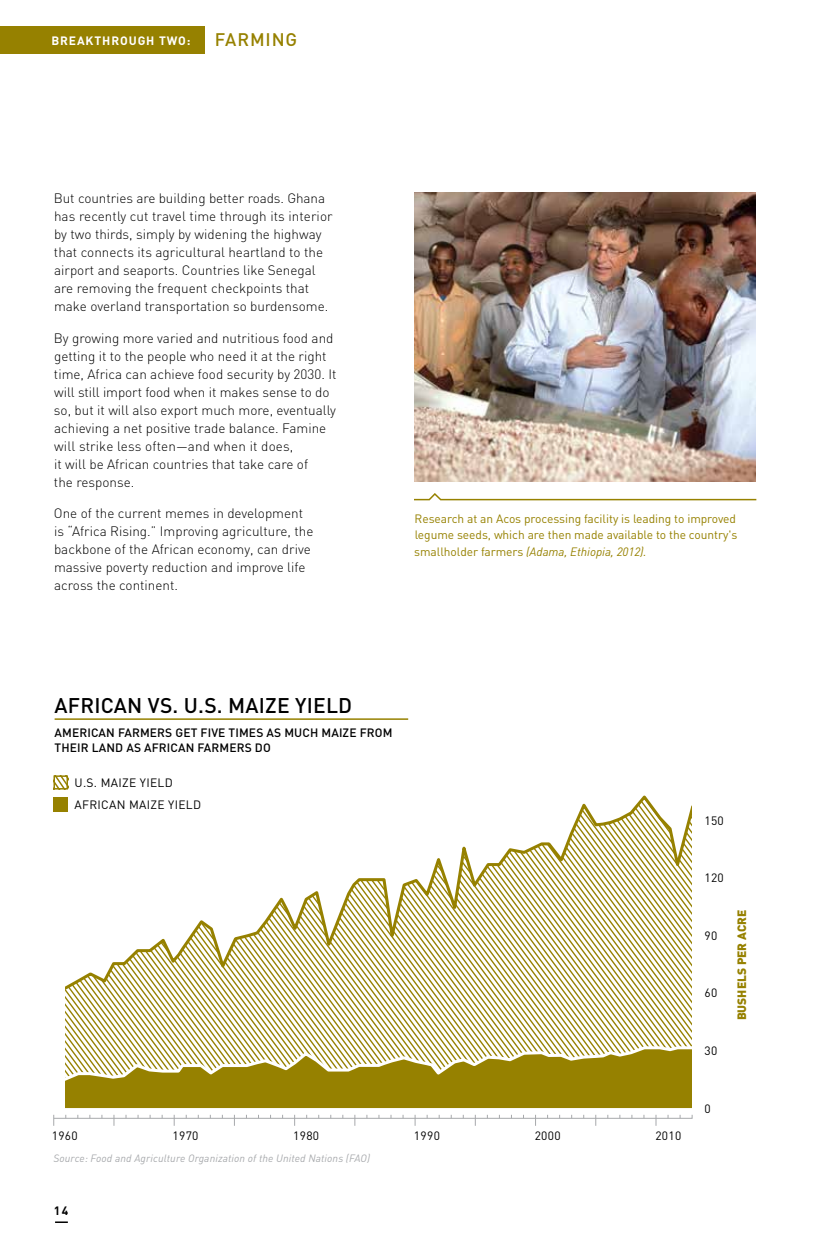
<style>
.page{position:relative;width:837px;height:1256px;background:#fff}
.page>*{position:absolute;margin:0;border:0;box-sizing:border-box;transform-origin:0 0}
.t1{font:500 21px "DIN";letter-spacing:.01em;color:#000}
.t2{font:500 18px "DIN";letter-spacing:.05em;color:#968100}
.t3{font:300 13.5px/18px "DIN";color:#000}
.t4{font:12px/16.5px "DIN";letter-spacing:-.005em;color:#968100;text-align:justify}
.t5{font:500 12px/15px "DIN";letter-spacing:.01em;color:#000}
.t6{font:12px "DIN";letter-spacing:.025em;color:#000}
.t7{font:700 12px "DIN";letter-spacing:.075em;color:#fff}
.t8{font:900 12px "DIN";color:#968100}
.t9{font:700 12px "DIN";color:#000}
.t10{font:italic 10.5px "DIN";letter-spacing:.01em;color:#a7a9ac}
.s1{font-style:italic}
</style>
<div class="page">
<img style="left:414px;top:192px;width:342px;height:289px">
<div style="left:0;top:26px;width:204px;height:28px;background:#968100"></div>
<hr style="left:55px;top:718px;width:353px;height:2px;background:#968100">
<div style="left:53px;top:797px;width:15px;height:14px;background:#968100"></div>
<svg style="left:56px;top:778px;width:9px;height:8px"></svg>
<div style="left:53px;top:775px;width:15px;height:14px;border:2px solid #968100"></div>
<svg style="left:65px;top:992px;width:627px;height:52px"></svg>
<svg style="left:62px;top:795px;width:630px;height:197px"></svg>
<div style="left:53px;top:963px;width:12px;height:148px;background:#fff"></div>
<svg style="left:65px;top:1044px;width:627px;height:64px"></svg>
<svg style="left:53px;top:1114px;width:640px;height:11px"></svg>
<svg style="left:414px;top:493px;width:343px;height:8px"></svg>
<svg style="left:55px;top:1221px;width:13px;height:1px"></svg>
<p class="t7" style="left:51px;top:33px;width:141px">BREAKTHROUGH TWO:</p>
<h2 class="t2" style="left:215px;top:28px;width:84px">FARMING</h2>
<p class="t3" style="left:54px;top:189px;width:280px">But countries are building better roads. Ghana has recently cut travel time through its interior by two thirds, simply by widening the highway that connects its agricultural heartland to the airport and seaports. Countries like Senegal are removing the frequent checkpoints that make overland transportation so burdensome.</p>
<p class="t3" style="left:54px;top:329px;width:284px">By growing more varied and nutritious food and getting it to the people who need it at the right time, Africa can achieve food security by 2030. It will still import food when it makes sense to do so, but it will also export much more, eventually achieving a net positive trade balance. Famine will strike less often—and when it does,<br>it will be African countries that take care of<br>the response.</p>
<p class="t3" style="left:54px;top:504px;width:261px">One of the current memes in development is “Africa Rising.” Improving agriculture, the backbone of the African economy, can drive massive poverty reduction and improve life across the continent.</p>
<p class="t4" style="left:414px;top:510px;width:325px">Research at an Acos processing facility is leading to improved legume seeds, which are then made available to the country's smallholder farmers <span class="s1">(Adama, Ethiopia, 2012).</span></p>
<h1 class="t1" style="left:55px;top:692px;width:299px">AFRICAN VS. U.S. MAIZE YIELD</h1>
<p class="t5" style="left:55px;top:724px;width:339px">AMERICAN FARMERS GET FIVE TIMES AS MUCH MAIZE FROM<br>THEIR LAND AS AFRICAN FARMERS DO</p>
<p class="t6" style="left:75px;top:775px;width:100px">U.S. MAIZE YIELD</p>
<p class="t6" style="left:75px;top:797px;width:128px">AFRICAN MAIZE YIELD</p>
<p class="t6" style="left:704px;top:812px;width:21px">150</p>
<p class="t6" style="left:704px;top:870px;width:21px">120</p>
<p class="t6" style="left:704px;top:928px;width:14px">90</p>
<p class="t6" style="left:704px;top:985px;width:14px">60</p>
<p class="t6" style="left:704px;top:1043px;width:14px">30</p>
<p class="t8" style="left:734px;top:1020px;width:112px;rotate:-90deg">BUSHELS PER ACRE</p>
<p class="t6" style="left:704px;top:1100px;width:8px">0</p>
<p class="t6" style="left:52px;top:1128px;width:27px">1960</p>
<p class="t6" style="left:173px;top:1128px;width:27px">1970</p>
<p class="t6" style="left:293px;top:1128px;width:27px">1980</p>
<p class="t6" style="left:414px;top:1128px;width:27px">1990</p>
<p class="t6" style="left:535px;top:1128px;width:27px">2000</p>
<p class="t6" style="left:655px;top:1128px;width:27px">2010</p>
<p class="t10" style="left:53px;top:1151px;width:318px">Source: Food and Agriculture Organization of the United Nations (FAO)</p>
<p class="t9" style="left:54px;top:1202px;width:16px">14</p>
</div>
